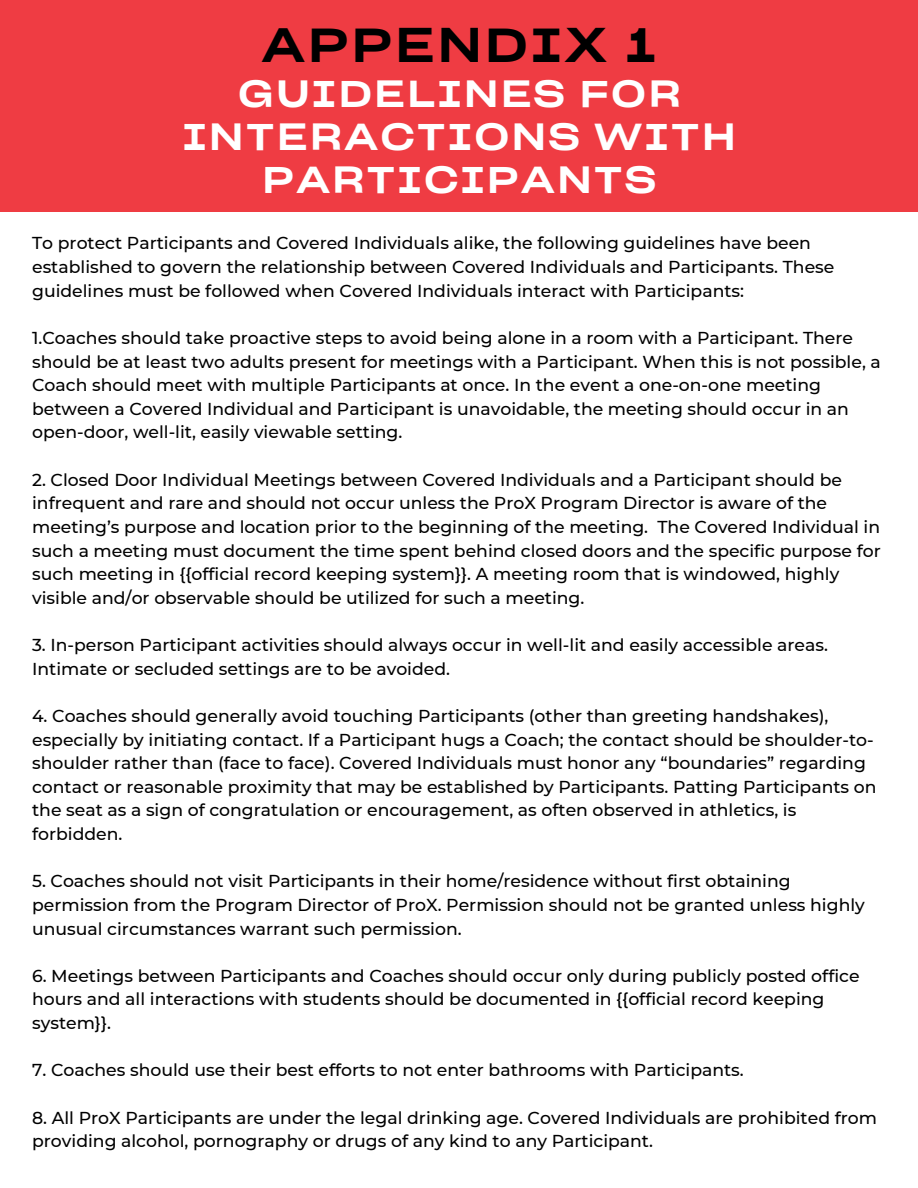
<style>
.page{position:relative;width:918px;height:1188px;background:#fff}
.page>*{position:absolute;margin:0;border:0;box-sizing:border-box;transform-origin:0 0}
.t1{font:47.55px "Sharp Grotesk Medium 25";letter-spacing:.07em;color:#000}
.t2{font:37.05px/42.8px "Sharp Grotesk Medium 25";letter-spacing:.07em;color:#fff;text-align:center}
.t3{font:500 17.25px/23.7px "Montserrat";color:#000}
</style>
<div class="page">
<div style="left:0;top:0;width:918px;height:211px;background:#ef3c43"></div>
<h1 class="t1" style="left:262px;top:15px;width:396px">APPENDIX 1</h1>
<h2 class="t2" style="left:183px;top:73px;width:554px">GUIDELINES FOR<br>INTERACTIONS WITH<br>PARTICIPANTS</h2>
<p class="t3" style="left:32px;top:231px;width:804px">To protect Participants and Covered Individuals alike, the following guidelines have been established to govern the relationship between Covered Individuals and Participants. These guidelines must be followed when Covered Individuals interact with Participants:</p>
<p class="t3" style="left:32px;top:326px;width:850px">1.Coaches should take proactive steps to avoid being alone in a room with a Participant. There should be at least two adults present for meetings with a Participant. When this is not possible, a Coach should meet with multiple Participants at once. In the event a one-on-one meeting between a Covered Individual and Participant is unavoidable, the meeting should occur in an open-door, well-lit, easily viewable setting.</p>
<p class="t3" style="left:32px;top:468px;width:850px">2. Closed Door Individual Meetings between Covered Individuals and a Participant should be infrequent and rare and should not occur unless the ProX Program Director is aware of the meeting’s purpose and location prior to the beginning of the meeting. The Covered Individual in such a meeting must document the time spent behind closed doors and the specific purpose for such meeting in {{official record keeping system}}. A meeting room that is windowed, highly visible and/or observable should be utilized for such a meeting.</p>
<p class="t3" style="left:32px;top:633px;width:797px">3. In-person Participant activities should always occur in well-lit and easily accessible areas.<br>Intimate or secluded settings are to be avoided.</p>
<p class="t3" style="left:32px;top:704px;width:846px">4. Coaches should generally avoid touching Participants (other than greeting handshakes), especially by initiating contact. If a Participant hugs a Coach; the contact should be shoulder-to&shy;shoulder rather than (face to face). Covered Individuals must honor any “boundaries” regarding contact or reasonable proximity that may be established by Participants. Patting Participants on the seat as a sign of congratulation or encouragement, as often observed in athletics, is forbidden.</p>
<p class="t3" style="left:32px;top:869px;width:834px">5. Coaches should not visit Participants in their home/residence without first obtaining permission from the Program Director of ProX. Permission should not be granted unless highly unusual circumstances warrant such permission.</p>
<p class="t3" style="left:32px;top:964px;width:829px">6. Meetings between Participants and Coaches should occur only during publicly posted office hours and all interactions with students should be documented in {{official record keeping system}}.</p>
<p class="t3" style="left:32px;top:1058px;width:713px">7. Coaches should use their best efforts to not enter bathrooms with Participants.</p>
<p class="t3" style="left:32px;top:1105px;width:846px">8. All ProX Participants are under the legal drinking age. Covered Individuals are prohibited from providing alcohol, pornography or drugs of any kind to any Participant.</p>
</div>
